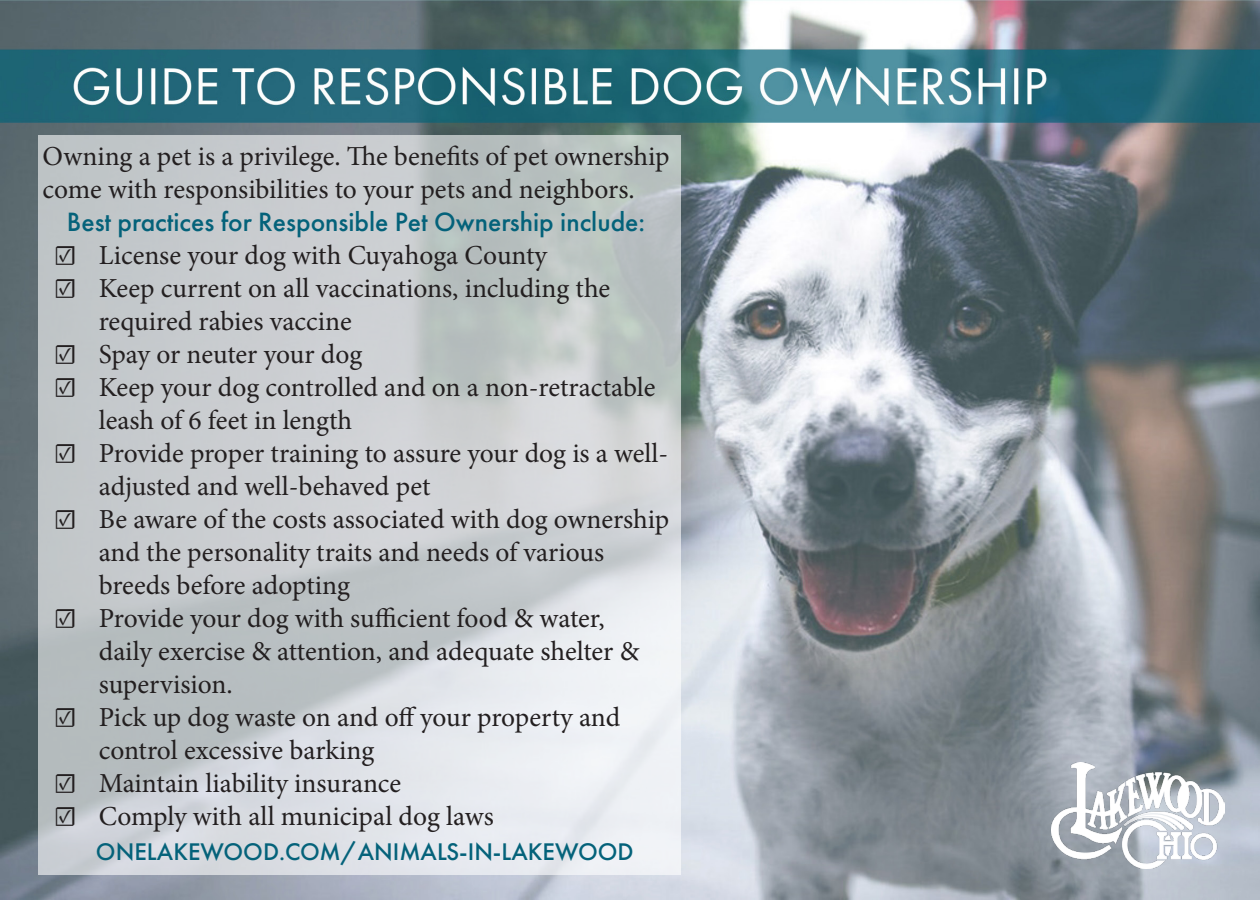
<style>
.page{position:relative;width:1260px;height:900px;background:#fff}
.page>*{position:absolute;margin:0;border:0;box-sizing:border-box;transform-origin:0 0}
.t1{font:27.5px/33px "Minion Pro";color:#231f20}
.t2{font:500 27.5px "Futura PT";color:#04627a}
.t3{font:500 25px "Futura PT";color:#04627a}
</style>
<div class="page">
<img style="left:0;top:0;width:1260px;height:900px">
<svg style="left:38px;top:135px;width:642px;height:740px;background:#cbcfd2"></svg>
<img style="left:1051px;top:763px;width:173px;height:105px">
<p class="t1" style="left:42px;top:140px;width:629px">Owning a pet is a privilege. The benefits of pet ownership come with responsibilities to your pets and neighbors.</p>
<p class="t2" style="left:67px;top:206px;width:580px">Best practices for Responsible Pet Ownership include:</p>
<p class="t1" style="left:54px;top:239px;width:495px">☑ License your dog with Cuyahoga County</p>
<p class="t1" style="left:99px;top:272px;width:513px;text-indent:-45px">☑ Keep current on all vaccinations, including the required rabies vaccine</p>
<p class="t1" style="left:54px;top:338px;width:310px">☑ Spay or neuter your dog</p>
<p class="t1" style="left:99px;top:371px;width:558px;text-indent:-45px">☑ Keep your dog controlled and on a non-retractable leash of 6 feet in length</p>
<p class="t1" style="left:99px;top:437px;width:571px;text-indent:-45px">☑ Provide proper training to assure your dog is a well&shy;adjusted and well-behaved pet</p>
<p class="t1" style="left:99px;top:503px;width:572px;text-indent:-45px">☑ Be aware of the costs associated with dog ownership and the personality traits and needs of various breeds before adopting</p>
<p class="t1" style="left:99px;top:602px;width:542px;text-indent:-45px">☑ Provide your dog with sufficient food &amp; water, daily exercise &amp; attention, and adequate shelter &amp; supervision.</p>
<p class="t1" style="left:99px;top:701px;width:523px;text-indent:-45px">☑ Pick up dog waste on and off your property and control excessive barking</p>
<p class="t1" style="left:54px;top:767px;width:349px">☑ Maintain liability insurance</p>
<p class="t1" style="left:54px;top:800px;width:442px">☑ Comply with all municipal dog laws</p>
<p class="t3" style="left:96px;top:837px;width:539px">ONELAKEWOOD.COM/ANIMALS-IN-LAKEWOOD</p>
</div>
